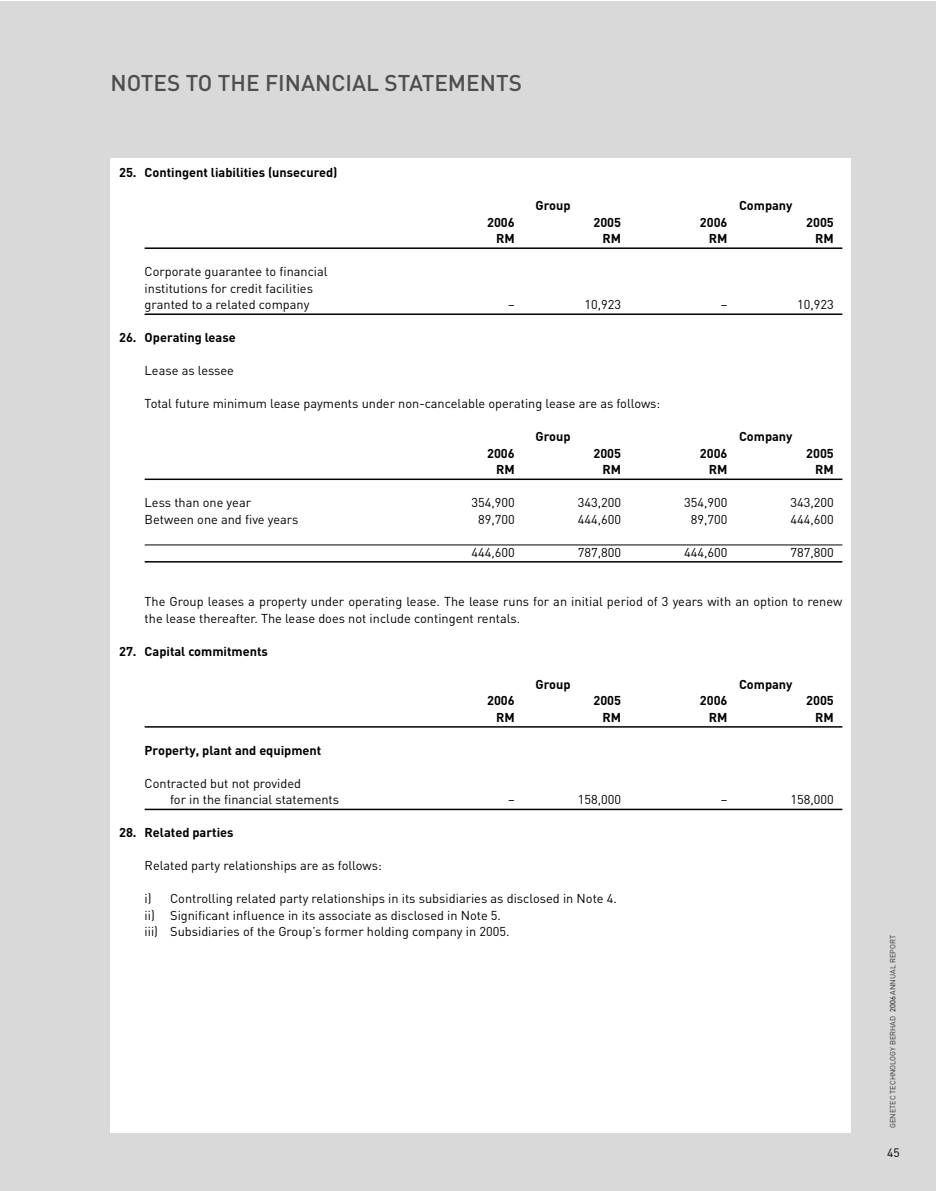
<style>
.page{position:relative;width:936px;height:1191px;background:#fff}
.page>*{position:absolute;margin:0;border:0;box-sizing:border-box;transform-origin:0 0}
.t1{font:500 22.5px "DIN";color:#4d4d4d}
.t2{font:12.75px/16.5px "DIN";color:#000}
.t3{font:700 12.75px "DIN";color:#000}
.t4{font:12px "DIN";color:#000}
.t5{font:7.5px "DIN";color:#333}
.s1{color:#000}
</style>
<div class="page">
<div style="left:0;top:1px;width:935px;height:1190px;background:#d9d9d9"></div>
<div style="left:111px;top:158px;width:739px;height:974px;background:#fff"></div>
<hr style="left:145px;top:247px;width:697px;height:2px;background:#000">
<hr style="left:145px;top:313px;width:697px;height:2px;background:#000">
<hr style="left:145px;top:478px;width:697px;height:2px;background:#000">
<hr style="left:145px;top:544px;width:697px;height:1px;background:#000">
<hr style="left:145px;top:561px;width:697px;height:1px;background:#000">
<hr style="left:145px;top:726px;width:697px;height:1px;background:#000">
<hr style="left:145px;top:808px;width:697px;height:2px;background:#000">
<h1 class="t1" style="left:111px;top:75px;width:413px">NOTES TO THE FINANCIAL STATEMENTS</h1>
<p class="t3" style="left:119px;top:168px;width:220px">25. Contingent liabilities (unsecured)</p>
<p class="t2" style="left:145px;top:265px;width:184px">Corporate guarantee to financial institutions for credit facilities granted to a related company</p>
<p class="t3" style="left:535px;top:201px;width:37px">Group</p>
<p class="t3" style="left:739px;top:201px;width:55px">Company</p>
<p class="t3" style="left:487px;top:217px;width:29px">2006</p>
<p class="t3" style="left:593px;top:217px;width:29px">2005</p>
<p class="t3" style="left:699px;top:217px;width:29px">2006</p>
<p class="t3" style="left:806px;top:217px;width:29px">2005</p>
<p class="t3" style="left:496px;top:234px;width:20px">RM</p>
<p class="t3" style="left:602px;top:234px;width:20px">RM</p>
<p class="t3" style="left:708px;top:234px;width:20px">RM</p>
<p class="t3" style="left:815px;top:234px;width:20px">RM</p>
<p class="t2" style="left:508px;top:298px;width:8px">–</p>
<p class="t2" style="left:584px;top:298px;width:38px">10,923</p>
<p class="t2" style="left:720px;top:298px;width:8px">–</p>
<p class="t2" style="left:797px;top:298px;width:38px">10,923</p>
<p class="t3" style="left:119px;top:333px;width:118px">26. Operating lease</p>
<p class="t2" style="left:145px;top:364px;width:91px">Lease as lessee</p>
<p class="t2" style="left:145px;top:397px;width:517px">Total future minimum lease payments under non-cancelable operating lease are as follows:</p>
<p class="t3" style="left:535px;top:432px;width:37px">Group</p>
<p class="t3" style="left:739px;top:432px;width:55px">Company</p>
<p class="t3" style="left:487px;top:448px;width:29px">2006</p>
<p class="t3" style="left:593px;top:448px;width:29px">2005</p>
<p class="t3" style="left:699px;top:448px;width:29px">2006</p>
<p class="t3" style="left:806px;top:448px;width:29px">2005</p>
<p class="t3" style="left:496px;top:465px;width:20px">RM</p>
<p class="t3" style="left:602px;top:465px;width:20px">RM</p>
<p class="t3" style="left:708px;top:465px;width:20px">RM</p>
<p class="t3" style="left:815px;top:465px;width:20px">RM</p>
<p class="t2" style="left:145px;top:496px;width:108px">Less than one year</p>
<p class="t2" style="left:471px;top:496px;width:45px">354,900</p>
<p class="t2" style="left:578px;top:496px;width:45px">343,200</p>
<p class="t2" style="left:684px;top:496px;width:45px">354,900</p>
<p class="t2" style="left:790px;top:496px;width:45px">343,200</p>
<p class="t2" style="left:145px;top:512px;width:155px">Between one and five years</p>
<p class="t2" style="left:478px;top:512px;width:38px">89,700</p>
<p class="t2" style="left:578px;top:512px;width:45px">444,600</p>
<p class="t2" style="left:690px;top:512px;width:38px">89,700</p>
<p class="t2" style="left:790px;top:512px;width:45px">444,600</p>
<p class="t2" style="left:471px;top:545px;width:45px">444,600</p>
<p class="t2" style="left:577px;top:545px;width:45px">787,800</p>
<p class="t2" style="left:684px;top:545px;width:45px">444,600</p>
<p class="t2" style="left:790px;top:545px;width:45px">787,800</p>
<p class="t2" style="left:145px;top:595px;width:699px">The Group leases a property under operating lease. The lease runs for an initial period of 3 years with an option to renew the lease thereafter. The lease does not include contingent rentals.</p>
<p class="t3" style="left:119px;top:646px;width:150px">27. Capital commitments</p>
<p class="t3" style="left:535px;top:679px;width:37px">Group</p>
<p class="t3" style="left:739px;top:679px;width:55px">Company</p>
<p class="t3" style="left:487px;top:696px;width:29px">2006</p>
<p class="t3" style="left:593px;top:696px;width:29px">2005</p>
<p class="t3" style="left:699px;top:696px;width:29px">2006</p>
<p class="t3" style="left:806px;top:696px;width:29px">2005</p>
<p class="t3" style="left:496px;top:712px;width:20px">RM</p>
<p class="t3" style="left:602px;top:712px;width:20px">RM</p>
<p class="t3" style="left:708px;top:712px;width:20px">RM</p>
<p class="t3" style="left:815px;top:712px;width:20px">RM</p>
<p class="t3" style="left:145px;top:745px;width:178px">Property, plant and equipment</p>
<p class="t2" style="left:170px;top:776px;width:170px;text-indent:-26px">Contracted but not provided<br>for in the financial statements</p>
<p class="t2" style="left:508px;top:793px;width:8px">–</p>
<p class="t2" style="left:578px;top:793px;width:45px">158,000</p>
<p class="t2" style="left:720px;top:793px;width:8px">–</p>
<p class="t2" style="left:790px;top:793px;width:45px">158,000</p>
<p class="t3" style="left:119px;top:828px;width:116px">28. Related parties</p>
<p class="t2" style="left:145px;top:859px;width:239px">Related party relationships are as follows:</p>
<p class="t2" style="left:145px;top:892px;width:473px">i) Controlling related party relationships in its subsidiaries as disclosed in Note 4. ii) Significant influence in its associate as disclosed in Note 5.<br>iii) Subsidiaries of the Group’s former holding company in 2005.</p>
<p class="t5" style="left:890px;top:1128px;width:195px;rotate:-90deg">GENETEC TECHNOLOGY BERHAD <span class="s1">2006</span> ANNUAL REPORT</p>
<p class="t4" style="left:887px;top:1148px;width:14px">45</p>
</div>
